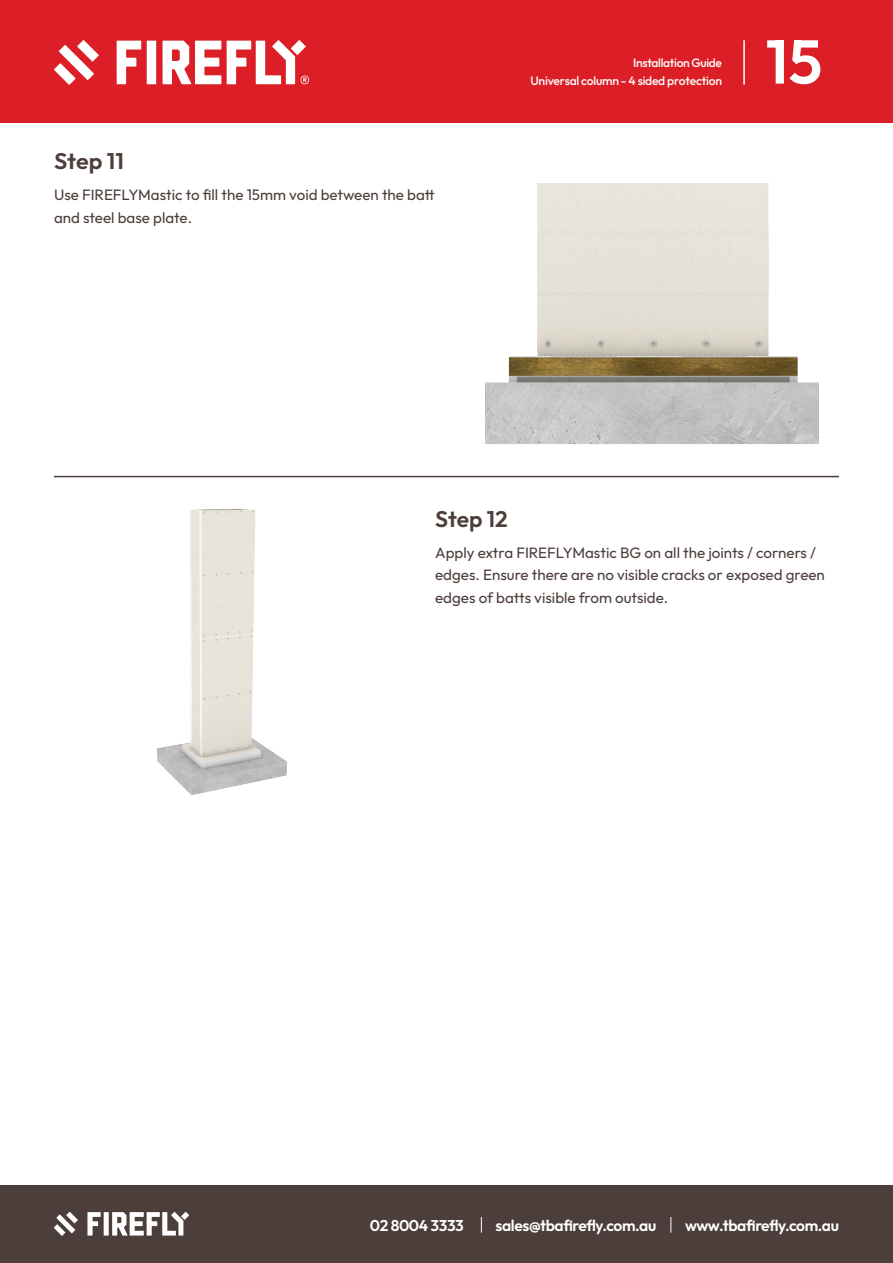
<style>
.page{position:relative;width:893px;height:1263px;background:#fff}
.page>*{position:absolute;margin:0;border:0;box-sizing:border-box;transform-origin:0 0}
.t1{font:600 61.65px "Outfit";color:#fff}
.t2{font:600 22.5px "Outfit";color:#4c3e3a;scale:1.04 1}
.t3{font:600 22.5px "Outfit";color:#4c3e3a}
.t4{font:600 15.6px "Outfit";letter-spacing:-.025em;color:#fff}
.t5{font:15px/22.5px "Outfit";color:#4c3e3a}
.t6{font:500 12.15px "Outfit";letter-spacing:-.02em;color:#fff}
</style>
<div class="page">
<div style="left:0;top:0;width:893px;height:122px;background:#dc1f26"></div>
<hr style="left:54px;top:476px;width:785px;height:1px;background:#4c3e3a">
<div style="left:0;top:1185px;width:893px;height:78px;background:#4c3e3a"></div>
<svg style="left:54px;top:1212px;width:24px;height:24px"></svg>
<svg style="left:87px;top:1212px;width:14px;height:23px"></svg>
<div style="left:104px;top:1212px;width:5px;height:23px;background:#fff"></div>
<svg style="left:112px;top:1212px;width:77px;height:23px"></svg>
<svg style="left:481px;top:1217px;width:1px;height:15px"></svg>
<svg style="left:670px;top:1217px;width:1px;height:15px"></svg>
<svg style="left:77px;top:40px;width:22px;height:22px"></svg>
<svg style="left:59px;top:45px;width:35px;height:35px"></svg>
<svg style="left:54px;top:63px;width:22px;height:22px"></svg>
<svg style="left:117px;top:41px;width:24px;height:43px"></svg>
<div style="left:147px;top:41px;width:9px;height:43px;background:#fff"></div>
<svg style="left:163px;top:41px;width:58px;height:43px"></svg>
<svg style="left:227px;top:40px;width:82px;height:44px"></svg>
<hr style="left:743px;top:40px;width:2px;height:45px;background:#fff">
<img style="left:485px;top:184px;width:334px;height:260px">
<img style="left:157px;top:508px;width:130px;height:287px">
<h2 class="t2" style="left:54px;top:147px;width:69px">Step 11</h2>
<p class="t5" style="left:54px;top:184px;width:382px">Use FIREFLYMastic to fill the 15mm void between the batt and steel base plate.</p>
<p class="t6" style="left:633px;top:55px;width:90px">Installation Guide</p>
<p class="t6" style="left:530px;top:72px;width:193px">Universal column - 4 sided protection</p>
<h1 class="t1" style="left:766px;top:21px;width:58px">15</h1>
<h2 class="t3" style="left:435px;top:504px;width:74px">Step 12</h2>
<p class="t5" style="left:435px;top:542px;width:391px">Apply extra FIREFLYMastic BG on all the joints / corners / edges. Ensure there are no visible cracks or exposed green edges of batts visible from outside.</p>
<p class="t4" style="left:370px;top:1215px;width:95px">02 8004 3333</p>
<p class="t4" style="left:495px;top:1215px;width:162px">sales@tbafirefly.com.au</p>
<p class="t4" style="left:685px;top:1215px;width:155px">www.tbafirefly.com.au</p>
</div>
